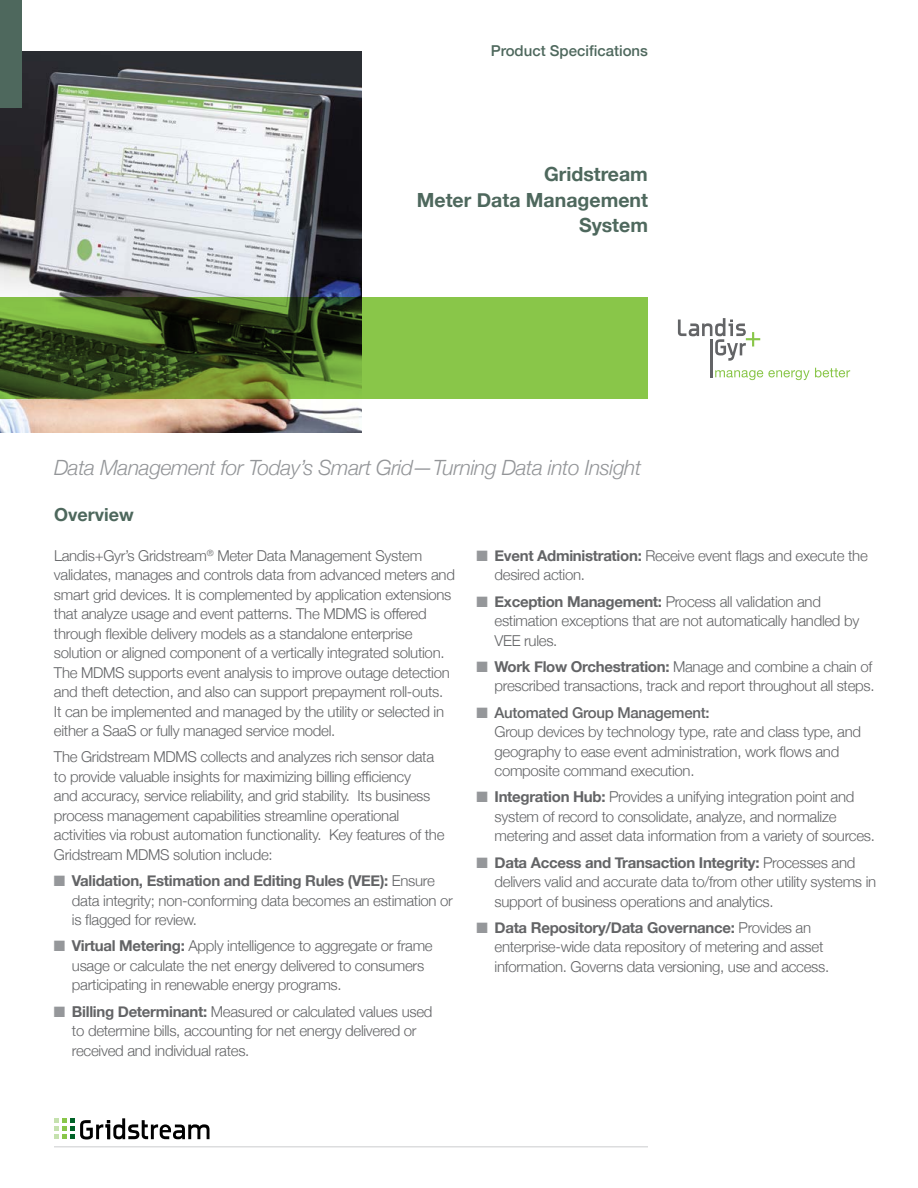
<style>
.page{position:relative;width:918px;height:1188px;background:#fff}
.page>*{position:absolute;margin:0;border:0;box-sizing:border-box;transform-origin:0 0}
.t1{font:italic 300 21px "Helvetica Neue";letter-spacing:-.02em;color:#939598}
.t2{font:700 19.5px/25.5px "Helvetica Neue";color:#4e685d;text-align:right}
.t3{font:700 18px "Helvetica Neue";color:#4e685d}
.t4{font:300 15px/19.5px "Helvetica Neue";letter-spacing:-.02em;color:#636466}
.t5{font:500 15px "Helvetica Neue";color:#4e685d}
.s1{color:#95979a}
.s2{font-weight:700}
.s3{font-weight:500}
</style>
<div class="page">
<svg style="left:715px;top:368px;width:135px;height:12px"></svg>
<svg style="left:678px;top:318px;width:82px;height:43px"></svg>
<hr style="left:710px;top:339px;width:2px;height:38px;background:#636466">
<hr style="left:54px;top:1146px;width:594px;height:2px;background:#dcddde">
<img style="left:0;top:51px;width:362px;height:381px">
<svg style="left:0;top:297px;width:648px;height:101px;background:#608932"></svg>
<svg style="left:54px;top:1118px;width:156px;height:22px"></svg>
<div style="left:0;top:0;width:22px;height:108px;background:#4e685d"></div>
<p class="t5" style="left:491px;top:39px;width:159px">Product Specifications</p>
<h2 class="t2" style="left:417px;top:162px;width:233px">Gridstream<br>Meter Data Management<br>System</h2>
<h1 class="t1" style="left:54px;top:451px;width:589px">Data Management for Today’s Smart Grid—Turning Data into Insight</h1>
<p class="t3" style="left:54px;top:500px;width:81px">Overview</p>
<p class="t4" style="left:54px;top:545px;width:402px">Landis+Gyr’s Gridstream<sup>®</sup> Meter Data Management System validates, manages and controls data from advanced meters and smart grid devices. It is complemented by application extensions that analyze usage and event patterns. The MDMS is offered through flexible delivery models as a standalone enterprise solution or aligned component of a vertically integrated solution.<br>The MDMS supports event analysis to improve outage detection and theft detection, and also can support prepayment roll-outs.<br>It can be implemented and managed by the utility or selected in either a SaaS or fully managed service model.</p>
<p class="t4" style="left:54px;top:746px;width:392px">The Gridstream MDMS collects and analyzes rich sensor data to provide valuable insights for maximizing billing efficiency<br>and accuracy, service reliability, and grid stability. Its business process management capabilities streamline operational activities via robust automation functionality. Key features of the Gridstream MDMS solution include:</p>
<p class="t4" style="left:72px;top:870px;width:382px;text-indent:-18px"><span class="s1">■</span> <span class="s2">Validation, Estimation and Editing Rules (VEE):</span> Ensure data integrity; non-conforming data becomes an estimation or is flagged for review.</p>
<p class="t4" style="left:72px;top:935px;width:362px;text-indent:-18px"><span class="s1">■</span> <span class="s2">Virtual Metering:</span> Apply intelligence to aggregate or frame usage or calculate the net energy delivered to consumers participating in renewable energy programs.</p>
<p class="t4" style="left:72px;top:1001px;width:362px;text-indent:-18px"><span class="s1">■</span> <span class="s2">Billing Determinant:</span> Measured or calculated values used to determine bills, accounting for net energy delivered or received and individual rates.</p>
<p class="t4" style="left:495px;top:545px;width:375px;text-indent:-18px"><span class="s1">■</span> <span class="s2">Event Administration:</span> Receive event flags and execute the desired action.</p>
<p class="t4" style="left:495px;top:591px;width:366px;text-indent:-18px"><span class="s1">■</span> <span class="s2">Exception Management:</span> Process all validation and estimation exceptions that are not automatically handled by<br>VEE rules.</p>
<p class="t4" style="left:477px;top:656px;width:400px;text-align:right"><span class="s1">■</span> <span class="s2">Work Flow Orchestration:</span> Manage and combine a chain of prescribed transactions, track and report throughout all steps.</p>
<p class="t4" style="left:495px;top:702px;width:368px;text-indent:-18px"><span class="s1">■</span> <span class="s3">Automated Group Management:<br></span>Group devices by technology type, rate and class type, and geography to ease event administration, work flows and composite command execution.</p>
<p class="t4" style="left:495px;top:786px;width:382px;text-indent:-18px"><span class="s1">■</span> <span class="s2">Integration Hub:</span> Provides a unifying integration point and system of record to consolidate, analyze, and normalize metering and asset data information from a variety of sources.</p>
<p class="t4" style="left:495px;top:852px;width:383px;text-indent:-18px"><span class="s1">■</span> <span class="s2">Data Access and Transaction Integrity:</span> Processes and delivers valid and accurate data to/from other utility systems in support of business operations and analytics.</p>
<p class="t4" style="left:495px;top:917px;width:336px;text-indent:-18px"><span class="s1">■</span> <span class="s2">Data Repository/Data Governance:</span> Provides an enterprise-wide data repository of metering and asset information. Governs data versioning, use and access.</p>
</div>
